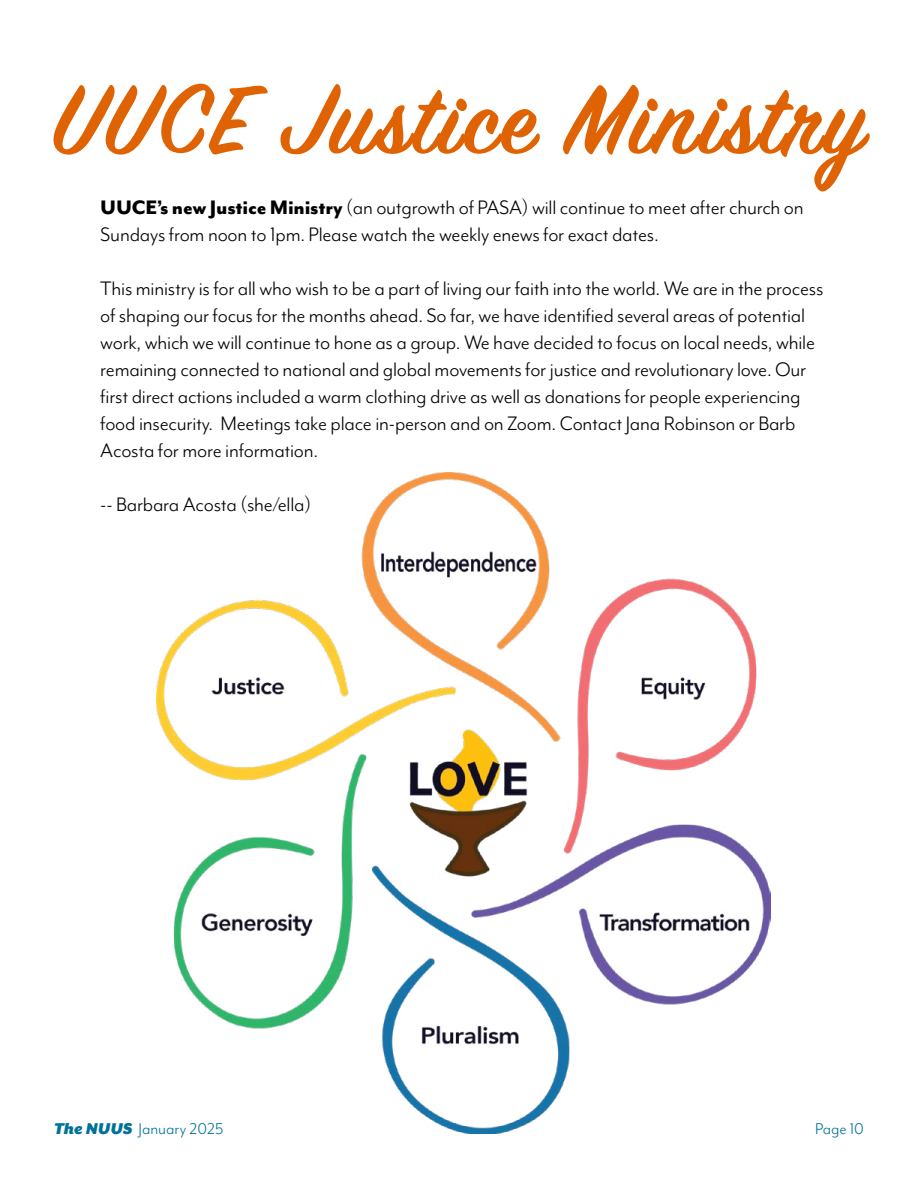
<style>
.page{position:relative;width:918px;height:1188px;background:#fff}
.page>*{position:absolute;margin:0;border:0;box-sizing:border-box;transform-origin:0 0}
.t1{font:600 108.15px "Sign Painter House Script";letter-spacing:.03em;color:#df6203}
.t2{font:22.5px/27px "Mr Eaves Mod OT";letter-spacing:-.01em;color:#000}
.t3{font:18px "Mr Eaves Mod OT";color:#007297}
.s1{font-weight:800}
.s2{font-family:"Mr Eaves XL San OT";font-weight:900;font-style:italic}
</style>
<div class="page">
<img style="left:157px;top:472px;width:614px;height:661px">
<h1 class="t1" style="left:54px;top:55px;width:814px">UUCE Justice Ministry</h1>
<p class="t2" style="left:100px;top:194px;width:705px"><span class="s1">UUCE’s new Justice Ministry</span> (an outgrowth of PASA) will continue to meet after church on<br>Sundays from noon to 1pm. Please watch the weekly enews for exact dates.</p>
<p class="t2" style="left:100px;top:275px;width:725px">This ministry is for all who wish to be a part of living our faith into the world. We are in the process of shaping our focus for the months ahead. So far, we have identified several areas of potential work, which we will continue to hone as a group. We have decided to focus on local needs, while remaining connected to national and global movements for justice and revolutionary love. Our first direct actions included a warm clothing drive as well as donations for people experiencing food insecurity. Meetings take place in-person and on Zoom. Contact Jana Robinson or Barb Acosta for more information.</p>
<p class="t2" style="left:100px;top:491px;width:212px">-- Barbara Acosta (she/ella)</p>
<p class="t3" style="left:54px;top:1119px;width:171px"><span class="s2">The NUUS</span> January 2025</p>
<p class="t3" style="left:815px;top:1119px;width:50px">Page 10</p>
</div>
